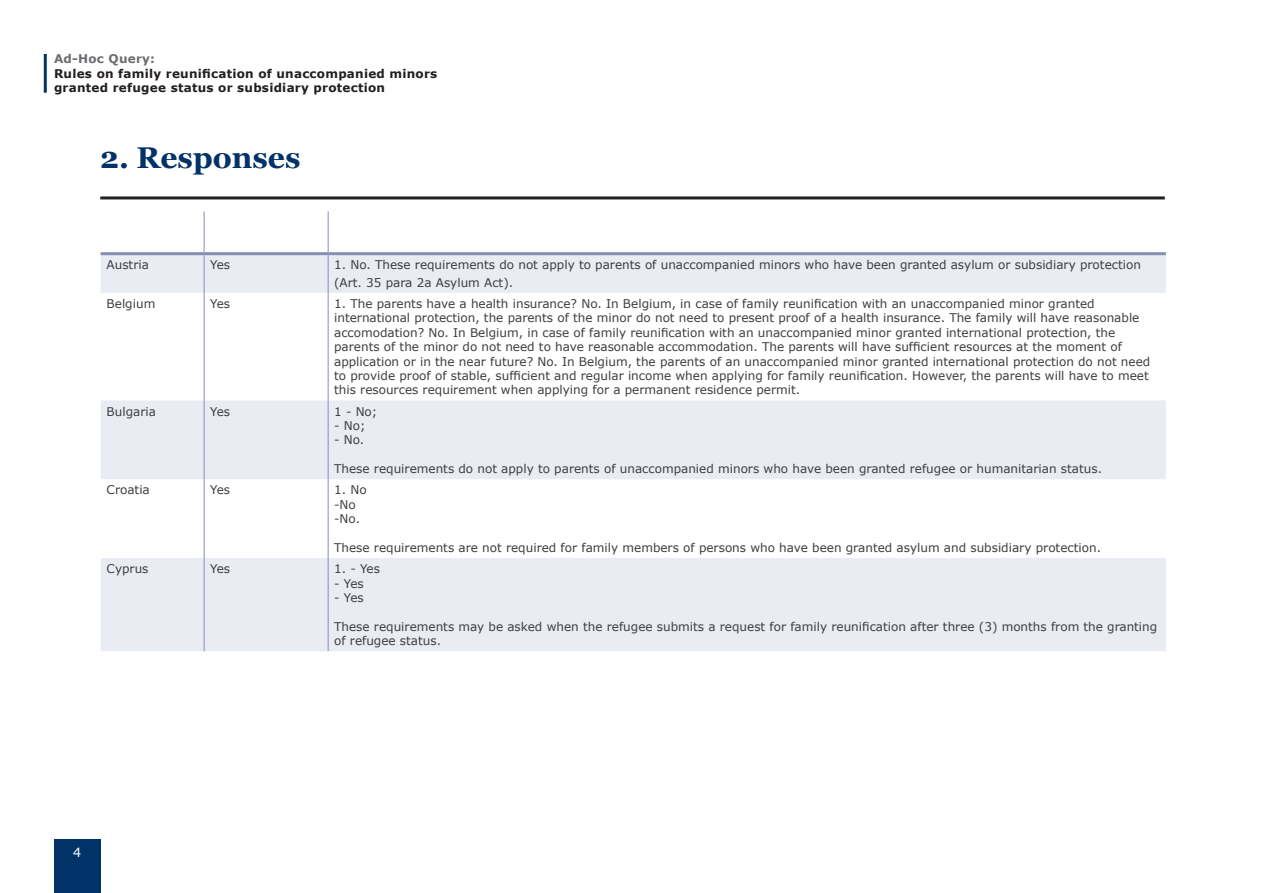
<style>
.page{position:relative;width:1263px;height:893px;background:#fff}
.page>*{position:absolute;margin:0;border:0;box-sizing:border-box;transform-origin:0 0}
.Rubrik_1{font:700 30px "Georgia";color:#013368}
.t1{font:12.75px "Verdana";color:#fff}
.Tabeller_innehåll{font:12px/14.4px "Verdana";color:#3e3e3f}
.t2{font:700 12px/14.4px "Verdana";letter-spacing:.02em;color:#231f20}
.t3{font:700 12px "Verdana";letter-spacing:.02em;color:#6c6d70}
</style>
<div class="page">
<div style="left:54px;top:839px;width:47px;height:54px;background:#013368"></div>
<hr style="left:44px;top:54px;width:3px;height:39px;background:#013368">
<svg style="left:101px;top:255px;width:1065px;height:396px;fill:#eaecf3"></svg>
<hr style="left:204px;top:211px;width:1px;height:41px;background:#858fb1">
<hr style="left:328px;top:211px;width:1px;height:41px;background:#858fb1">
<hr style="left:204px;top:255px;width:1px;height:38px;background:#858fb1">
<hr style="left:328px;top:255px;width:1px;height:38px;background:#858fb1">
<hr style="left:204px;top:293px;width:1px;height:107px;background:#858fb1">
<hr style="left:328px;top:293px;width:1px;height:107px;background:#858fb1">
<hr style="left:204px;top:400px;width:1px;height:79px;background:#858fb1">
<hr style="left:328px;top:400px;width:1px;height:79px;background:#858fb1">
<hr style="left:204px;top:479px;width:1px;height:79px;background:#858fb1">
<hr style="left:328px;top:479px;width:1px;height:79px;background:#858fb1">
<hr style="left:204px;top:558px;width:1px;height:93px;background:#858fb1">
<hr style="left:328px;top:558px;width:1px;height:93px;background:#858fb1">
<hr style="left:101px;top:252px;width:103px;height:3px;background:#858fb1">
<hr style="left:204px;top:252px;width:124px;height:3px;background:#858fb1">
<hr style="left:328px;top:252px;width:838px;height:3px;background:#858fb1">
<hr style="left:100px;top:196px;width:1065px;height:3px;background:#231f20">
<p class="t3" style="left:54px;top:50px;width:103px">Ad-Hoc Query:</p>
<p class="t2" style="left:54px;top:66px;width:385px">Rules on family reunification of unaccompanied minors granted refugee status or subsidiary protection</p>
<p class="Rubrik_1" style="left:100px;top:138px;width:202px">2. Responses</p>
<p class="Tabeller_innehåll" style="left:107px;top:257px;width:44px">Austria</p>
<p class="Tabeller_innehåll" style="left:210px;top:257px;width:22px">Yes</p>
<p class="Tabeller_innehåll" style="left:334px;top:255px;width:808px;line-height:18px">1. No. These requirements do not apply to parents of unaccompanied minors who have been granted asylum or subsidiary protection (Art. 35 para 2a Asylum Act).</p>
<p class="Tabeller_innehåll" style="left:107px;top:296px;width:50px">Belgium</p>
<p class="Tabeller_innehåll" style="left:210px;top:296px;width:22px">Yes</p>
<p class="Tabeller_innehåll" style="left:334px;top:296px;width:818px">1. The parents have a health insurance? No. In Belgium, in case of family reunification with an unaccompanied minor granted international protection, the parents of the minor do not need to present proof of a health insurance. The family will have reasonable accomodation? No. In Belgium, in case of family reunification with an unaccompanied minor granted international protection, the parents of the minor do not need to have reasonable accommodation. The parents will have sufficient resources at the moment of application or in the near future? No. In Belgium, the parents of an unaccompanied minor granted international protection do not need to provide proof of stable, sufficient and regular income when applying for family reunification. However, the parents will have to meet this resources requirement when applying for a permanent residence permit.</p>
<p class="Tabeller_innehåll" style="left:107px;top:404px;width:51px">Bulgaria</p>
<p class="Tabeller_innehåll" style="left:210px;top:404px;width:22px">Yes</p>
<p class="Tabeller_innehåll" style="left:334px;top:404px;width:45px">1 - No;</p>
<p class="Tabeller_innehåll" style="left:334px;top:418px;width:33px">- No;</p>
<p class="Tabeller_innehåll" style="left:334px;top:433px;width:32px">- No.</p>
<p class="Tabeller_innehåll" style="left:334px;top:461px;width:769px">These requirements do not apply to parents of unaccompanied minors who have been granted refugee or humanitarian status.</p>
<p class="Tabeller_innehåll" style="left:107px;top:483px;width:45px">Croatia</p>
<p class="Tabeller_innehåll" style="left:210px;top:483px;width:22px">Yes</p>
<p class="Tabeller_innehåll" style="left:334px;top:483px;width:34px">1. No -No -No.</p>
<p class="Tabeller_innehåll" style="left:334px;top:540px;width:768px">These requirements are not required for family members of persons who have been granted asylum and subsidiary protection.</p>
<p class="Tabeller_innehåll" style="left:107px;top:561px;width:43px">Cyprus</p>
<p class="Tabeller_innehåll" style="left:210px;top:561px;width:22px">Yes</p>
<p class="Tabeller_innehåll" style="left:334px;top:561px;width:47px">1. - Yes</p>
<p class="Tabeller_innehåll" style="left:334px;top:576px;width:31px">- Yes</p>
<p class="Tabeller_innehåll" style="left:334px;top:590px;width:31px">- Yes</p>
<p class="Tabeller_innehåll" style="left:334px;top:619px;width:825px">These requirements may be asked when the refugee submits a request for family reunification after three (3) months from the granting of refugee status.</p>
<p class="t1" style="left:73px;top:844px;width:10px">4</p>
</div>
